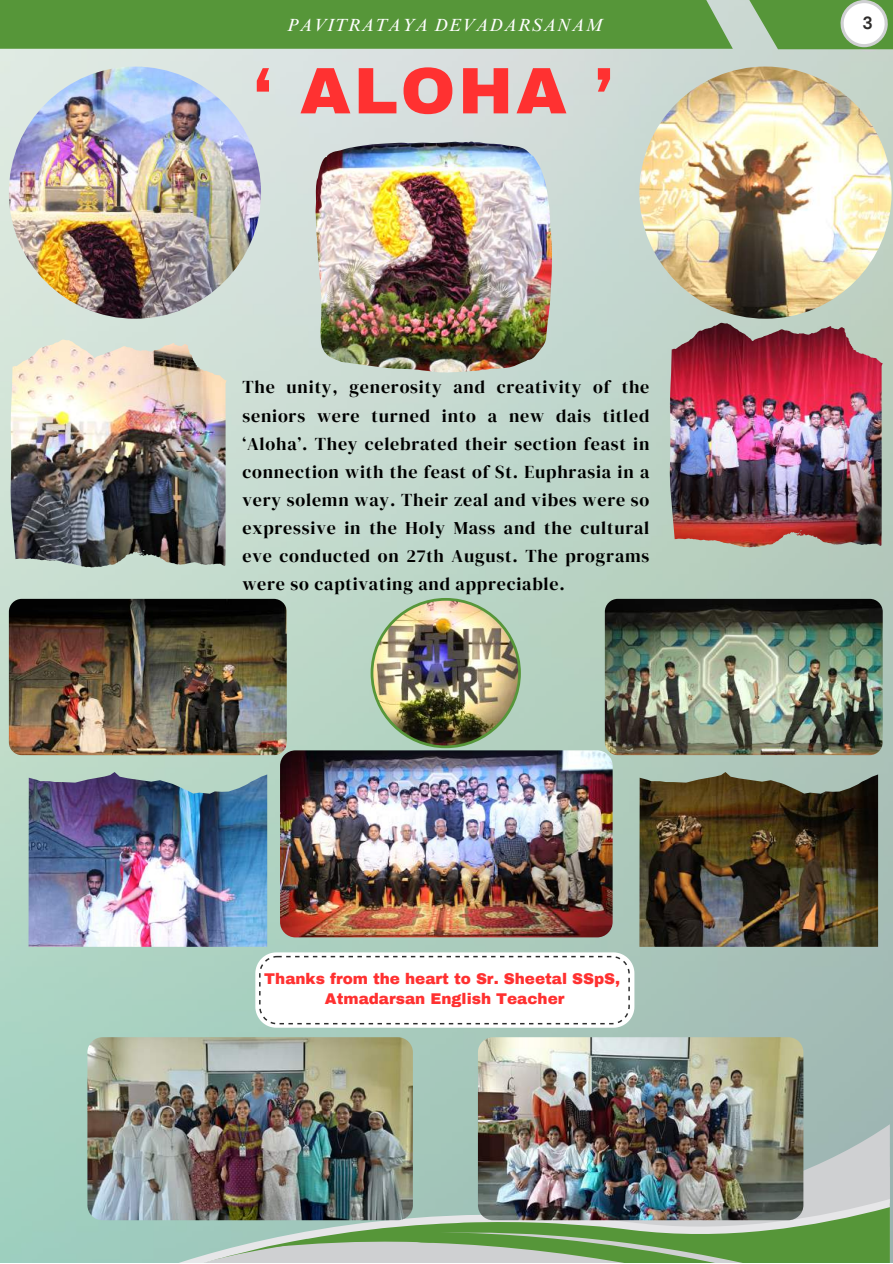
<style>
.page{position:relative;width:893px;height:1264px;background:#fff}
.page>*{position:absolute;margin:0;border:0;box-sizing:border-box;transform-origin:0 0}
.t1{font:900 65.7px "Archivo";letter-spacing:.045em;color:#ff3131}
.t2{font:18px/28px "DM Serif Display";letter-spacing:.045em;color:#000;text-align:justify}
.t3{font:italic 18px "Times NRMT Pro";letter-spacing:.045em;color:#fff}
.t4{font:700 17.55px "DM Sans";color:#2e2c2b}
.t5{font:900 15.15px/20.2px "Archivo";color:#ff3131;text-align:center}
</style>
<div class="page">
<img style="left:0;top:49px;width:892px;height:1213px">
<div style="left:0;top:0;width:711px;height:49px;background:#569639"></div>
<svg style="left:711px;top:0;width:129px;height:49px;background:#7dac6c"></svg>
<img style="left:315px;top:141px;width:237px;height:231px">
<img style="left:9px;top:67px;width:252px;height:252px;border-radius:50%">
<img style="left:639px;top:67px;width:252px;height:252px;border-radius:50%">
<img style="left:75px;top:343px;width:152px;height:37px">
<img style="left:733px;top:326px;width:149px;height:37px">
<img style="left:280px;top:750px;width:332px;height:187px;border-radius:15px">
<img style="left:9px;top:599px;width:278px;height:156px;border-radius:13px">
<img style="left:604px;top:599px;width:278px;height:156px;border-radius:13px">
<img style="left:370px;top:598px;width:151px;height:150px">
<img style="left:639px;top:772px;width:238px;height:174px">
<svg style="left:840px;top:0;width:52px;height:52px"></svg>
<img style="left:29px;top:772px;width:238px;height:174px">
<svg style="left:416px;top:1124px;width:473px;height:42px;background:#abc2bc"></svg>
<svg style="left:413px;top:1166px;width:476px;height:32px;background:#bacac6"></svg>
<svg style="left:156px;top:1198px;width:733px;height:64px;background:#93b78c"></svg>
<img style="left:87px;top:1037px;width:326px;height:183px;border-radius:15px">
<svg style="left:255px;top:952px;width:379px;height:75px"></svg>
<img style="left:478px;top:1037px;width:325px;height:183px;border-radius:15px">
<p class="t3" style="left:287px;top:18px;width:317px">PAVITRATAYA DEVADARSANAM</p>
<h1 class="t1" style="left:254px;top:56px;width:360px">‘ ALOHA ’</h1>
<p class="t2" style="left:242px;top:373px;width:408px">The unity, generosity and creativity of the seniors were turned into a new dais titled ‘Aloha’. They celebrated their section feast in connection with the feast of St. Euphrasia in a very solemn way. Their zeal and vibes were so expressive in the Holy Mass and the cultural eve conducted on 27th August. The programs were so captivating and appreciable.</p>
<p class="t5" style="left:264px;top:968px;width:357px">Thanks from the heart to Sr. Sheetal SSpS,<br>Atmadarsan English Teacher</p>
<p class="t4" style="left:862px;top:12px;width:12px">3</p>
</div>
